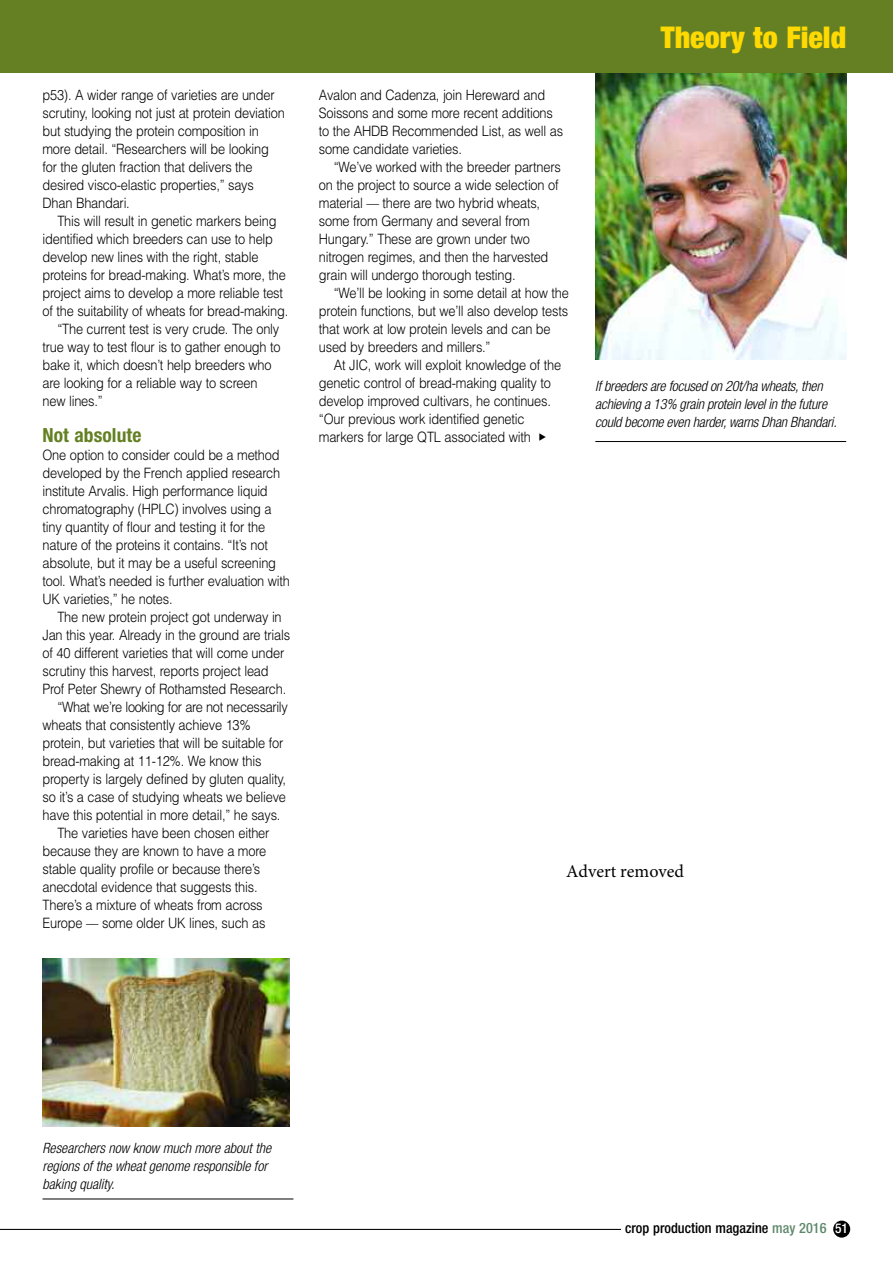
<style>
.page{position:relative;width:893px;height:1263px;background:#fff}
.page>*{position:absolute;margin:0;border:0;box-sizing:border-box;transform-origin:0 0}
.t1{font:900 condensed 30px "Helvetica Neue";color:#ffd902}
.t2{font:700 condensed 19.5px "Helvetica Neue";letter-spacing:.005em;color:#648022}
.t3{font:18px "Minion Pro";color:#000}
.t4{font:300 14.25px/18px "Helvetica";letter-spacing:-.015em;color:#000;scale:.9 1}
.t5{font:italic 300 condensed 14.25px/18px "Helvetica Neue";letter-spacing:-.015em;color:#000}
.t6{font:500 condensed 14.25px "Helvetica Neue";color:#000}
.s1{color:#60896c}
.s2{font-size:13.5px;color:#fff}
</style>
<div class="page">
<div style="left:833px;top:1220px;width:17px;height:17px;background:#000;border-radius:50%"></div>
<hr style="left:0;top:1229px;width:621px;height:1px;background:#000">
<img style="left:595px;top:72px;width:251px;height:287px">
<hr style="left:595px;top:441px;width:251px;height:1px;background:#000">
<img style="left:43px;top:958px;width:247px;height:168px">
<hr style="left:43px;top:1198px;width:250px;height:1px;background:#000">
<div style="left:0;top:0;width:893px;height:72px;background:#648022"></div>
<p class="t4" style="left:43px;top:86px;width:271px">p53). A wider range of varieties are under scrutiny, looking not just at protein deviation but studying the protein composition in more detail. “Researchers will be looking for the gluten fraction that delivers the desired visco-elastic properties,” says Dhan Bhandari.</p>
<p class="t4" style="left:57px;top:212px;width:245px">This will result in genetic markers being</p>
<p class="t4" style="left:43px;top:230px;width:258px">identified which breeders can use to help</p>
<p class="t4" style="left:43px;top:248px;width:242px">develop new lines with the right, stable</p>
<p class="t4" style="left:43px;top:266px;width:272px">proteins for bread-making. What’s more, the</p>
<p class="t4" style="left:43px;top:284px;width:269px">project aims to develop a more reliable test</p>
<p class="t4" style="left:43px;top:302px;width:275px">of the suitability of wheats for bread-making.</p>
<p class="t4" style="left:57px;top:320px;width:248px">“The current test is very crude. The only</p>
<p class="t4" style="left:43px;top:338px;width:266px">true way to test flour is to gather enough to</p>
<p class="t4" style="left:43px;top:356px;width:256px">bake it, which doesn’t help breeders who</p>
<p class="t4" style="left:43px;top:374px;width:240px">are looking for a reliable way to screen</p>
<p class="t4" style="left:43px;top:392px;width:68px">new lines.”</p>
<h2 class="t2" style="left:43px;top:428px;width:100px">Not absolute</h2>
<p class="t4" style="left:43px;top:446px;width:277px">One option to consider could be a method developed by the French applied research institute Arvalis. High performance liquid chromatography (HPLC) involves using a tiny quantity of flour and testing it for the nature of the proteins it contains. “It’s not absolute, but it may be a useful screening tool. What’s needed is further evaluation with UK varieties,” he notes.</p>
<p class="t4" style="left:57px;top:608px;width:251px">The new protein project got underway in</p>
<p class="t4" style="left:43px;top:626px;width:277px">Jan this year. Already in the ground are trials</p>
<p class="t4" style="left:43px;top:644px;width:270px">of 40 different varieties that will come under</p>
<p class="t4" style="left:43px;top:662px;width:253px">scrutiny this harvest, reports project lead</p>
<p class="t4" style="left:43px;top:680px;width:272px">Prof Peter Shewry of Rothamsted Research.</p>
<p class="t4" style="left:57px;top:698px;width:257px">“What we’re looking for are not necessarily</p>
<p class="t4" style="left:43px;top:716px;width:233px">wheats that consistently achieve 13%</p>
<p class="t4" style="left:43px;top:734px;width:269px">protein, but varieties that will be suitable for</p>
<p class="t4" style="left:43px;top:752px;width:245px">bread-making at 11-12%. We know this</p>
<p class="t4" style="left:43px;top:770px;width:272px">property is largely defined by gluten quality,</p>
<p class="t4" style="left:43px;top:788px;width:272px">so it’s a case of studying wheats we believe</p>
<p class="t4" style="left:43px;top:806px;width:266px">have this potential in more detail,” he says.</p>
<p class="t4" style="left:57px;top:824px;width:237px">The varieties have been chosen either</p>
<p class="t4" style="left:43px;top:842px;width:250px">because they are known to have a more</p>
<p class="t4" style="left:43px;top:860px;width:243px">stable quality profile or because there’s</p>
<p class="t4" style="left:43px;top:878px;width:240px">anecdotal evidence that suggests this.</p>
<p class="t4" style="left:43px;top:896px;width:246px">There’s a mixture of wheats from across</p>
<p class="t4" style="left:43px;top:914px;width:249px">Europe –– some older UK lines, such as</p>
<p class="t4" style="left:319px;top:86px;width:273px">Avalon and Cadenza, join Hereward and Soissons and some more recent additions to the AHDB Recommended List, as well as some candidate varieties.</p>
<p class="t4" style="left:319px;top:158px;width:270px;text-indent:15px">“We’ve worked with the breeder partners on the project to source a wide selection of material –– there are two hybrid wheats, some from Germany and several from Hungary.” These are grown under two nitrogen regimes, and then the harvested grain will undergo thorough testing.</p>
<p class="t4" style="left:319px;top:284px;width:279px;text-indent:15px">“We’ll be looking in some detail at how the protein functions, but we’ll also develop tests that work at low protein levels and can be used by breeders and millers.”</p>
<p class="t4" style="left:319px;top:356px;width:271px;text-indent:15px">At JIC, work will exploit knowledge of the genetic control of bread-making quality to develop improved cultivars, he continues. “Our previous work identified genetic markers for large QTL associated with</p>
<h1 class="t1" style="left:661px;top:27px;width:187px">Theory to Field</h1>
<p class="t5" style="left:595px;top:378px;width:243px">If breeders are focused on 20t/ha wheats, then achieving a 13% grain protein level in the future could become even harder, warns Dhan Bhandari.</p>
<p class="t3" style="left:566px;top:859px;width:119px">Advert removed</p>
<p class="t5" style="left:43px;top:1140px;width:230px">Researchers now know much more about the regions of the wheat genome responsible for baking quality.</p>
<p class="t6" style="left:625px;top:1223px;width:224px">crop production magazine <span class="s1">may 2016</span> <span class="s2">51</span></p>
</div>
